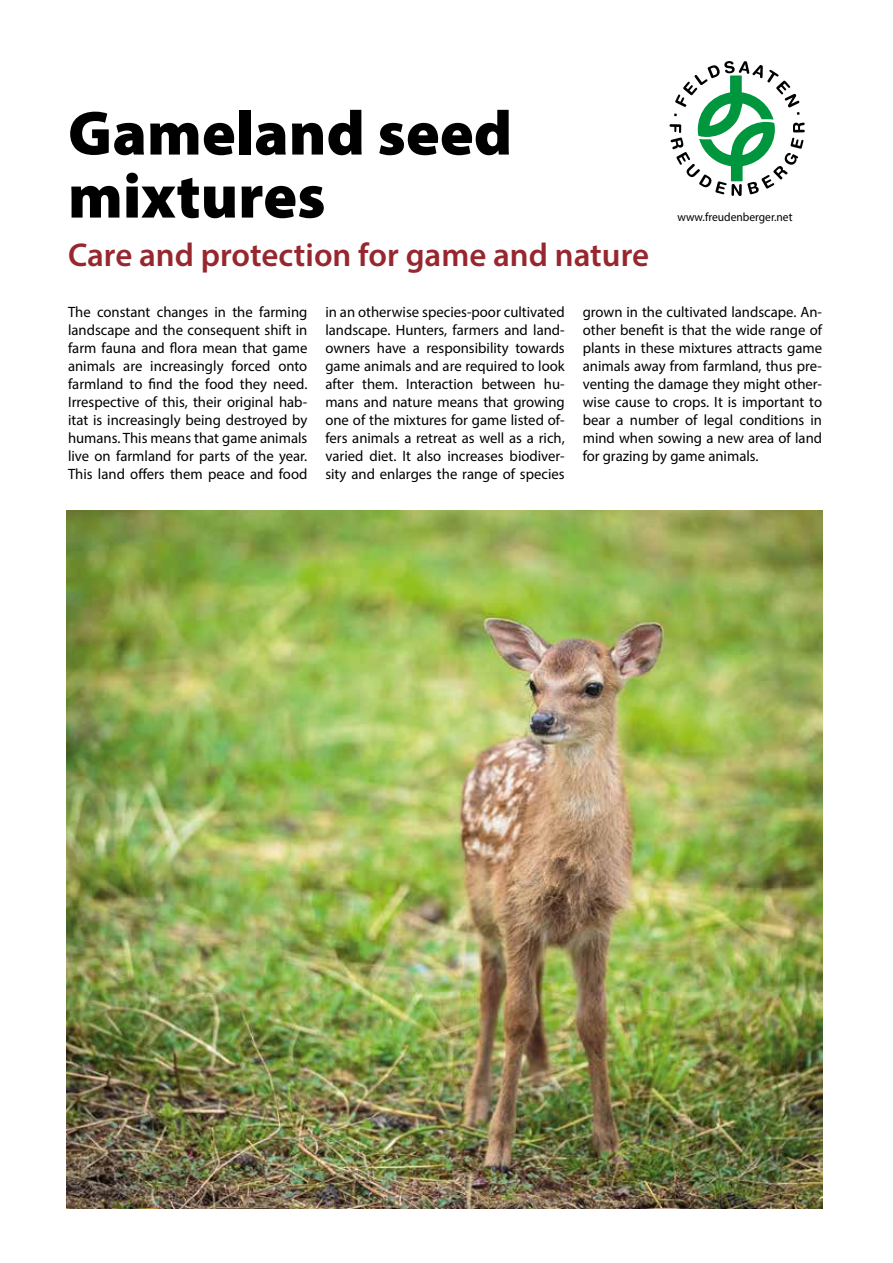
<style>
.page{position:relative;width:893px;height:1263px;background:#fff}
.page>*{position:absolute;margin:0;border:0;box-sizing:border-box;transform-origin:0 0}
.t1{font:900 63px/63px "Myriad Pro";color:#000}
.t2{font:600 33px "Myriad Pro";color:#97272e}
.t3{font:15px/18px "Myriad Pro";color:#000;text-align:justify}
.t4{font:12px "Myriad Pro";color:#000;scale:.96 1}
</style>
<div class="page">
<img style="left:67px;top:510px;width:755px;height:699px">
<svg style="left:669px;top:61px;width:136px;height:135px"></svg>
<h1 class="t1" style="left:68px;top:99px;width:446px">Gameland seed mixtures</h1>
<h2 class="t2" style="left:68px;top:233px;width:583px">Care and protection for game and nature</h2>
<p class="t3" style="left:68px;top:303px;width:241px">The constant changes in the farming landscape and the consequent shift in farm fauna and flora mean that game animals are increasingly forced onto farmland to find the food they need.<br>Irrespective of this, their original hab&shy;itat is increasingly being destroyed by humans. This means that game animals live on farmland for parts of the year.<br>This land offers them peace and food</p>
<p class="t3" style="left:325px;top:303px;width:241px">in an otherwise species-poor cultivated landscape. Hunters, farmers and land&shy;owners have a responsibility towards game animals and are required to look after them. Interaction between hu&shy;mans and nature means that growing one of the mixtures for game listed of&shy;fers animals a retreat as well as a rich, varied diet. It also increases biodiver&shy;sity and enlarges the range of species</p>
<p class="t3" style="left:583px;top:303px;width:241px">grown in the cultivated landscape. An&shy;other benefit is that the wide range of plants in these mixtures attracts game animals away from farmland, thus pre&shy;venting the damage they might other&shy;wise cause to crops. It is important to bear a number of legal conditions in mind when sowing a new area of land for grazing by game animals.</p>
<p class="t4" style="left:677px;top:210px;width:121px">www.freudenberger.net</p>
</div>
